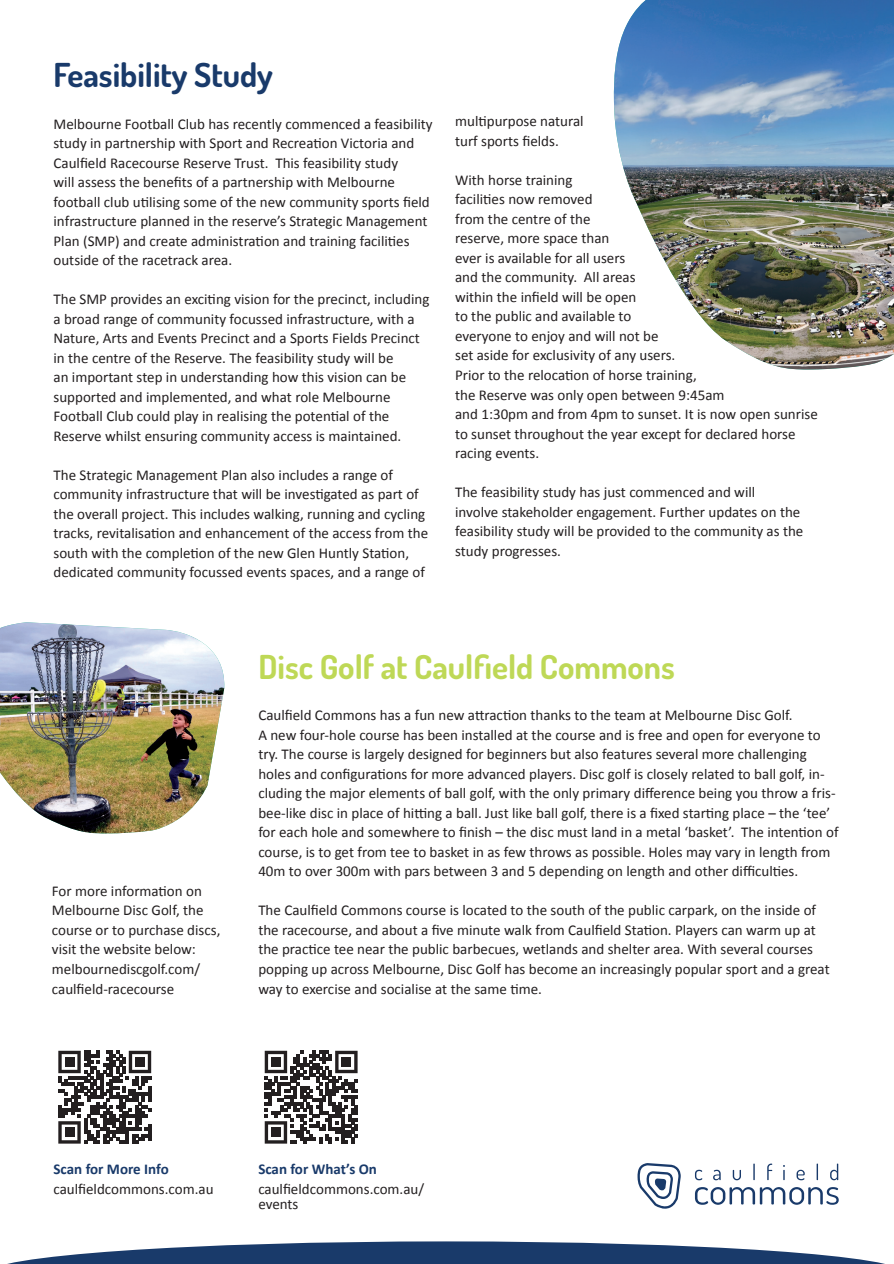
<style>
.page{position:relative;width:894px;height:1264px;background:#fff}
.page>*{position:absolute;margin:0;border:0;box-sizing:border-box;transform-origin:0 0}
.t1{font:700 33px "Dosis";color:#bed856}
.t2{font:700 33px "Dosis";color:#193a6a}
.t3{font:15px/19.5px "Calibri";color:#231f20}
.t4{font:700 15px "Calibri";color:#193a6a}
</style>
<div class="page">
<svg style="left:58px;top:1050px;width:93px;height:93px"></svg>
<div style="left:65px;top:1057px;width:9px;height:9px;background:#231f20"></div>
<div style="left:135px;top:1057px;width:10px;height:9px;background:#231f20"></div>
<div style="left:65px;top:1127px;width:9px;height:10px;background:#231f20"></div>
<svg style="left:265px;top:1050px;width:92px;height:93px"></svg>
<div style="left:271px;top:1057px;width:10px;height:9px;background:#231f20"></div>
<div style="left:341px;top:1057px;width:10px;height:9px;background:#231f20"></div>
<div style="left:271px;top:1127px;width:10px;height:10px;background:#231f20"></div>
<svg style="left:695px;top:1169px;width:7px;height:11px"></svg>
<svg style="left:713px;top:1169px;width:7px;height:11px"></svg>
<svg style="left:732px;top:1170px;width:9px;height:10px"></svg>
<svg style="left:753px;top:1163px;width:1px;height:17px"></svg>
<svg style="left:767px;top:1163px;width:5px;height:17px"></svg>
<svg style="left:783px;top:1165px;width:2px;height:15px"></svg>
<svg style="left:796px;top:1169px;width:8px;height:11px"></svg>
<svg style="left:816px;top:1163px;width:2px;height:17px"></svg>
<svg style="left:830px;top:1163px;width:8px;height:17px"></svg>
<svg style="left:637px;top:1163px;width:44px;height:45px"></svg>
<svg style="left:695px;top:1187px;width:143px;height:17px"></svg>
<img style="left:613px;top:0;width:281px;height:369px">
<img style="left:0;top:622px;width:225px;height:211px">
<svg style="left:7px;top:1241px;width:878px;height:23px"></svg>
<h1 class="t2" style="left:54px;top:53px;width:221px">Feasibility Study</h1>
<p class="t3" style="left:54px;top:113px;width:381px">Melbourne Football Club has recently commenced a feasibility study in partnership with Sport and Recreation Victoria and Caulfield Racecourse Reserve Trust. This feasibility study<br>will assess the benefits of a partnership with Melbourne football club utilising some of the new community sports field infrastructure planned in the reserve’s Strategic Management Plan (SMP) and create administration and training facilities outside of the racetrack area.</p>
<p class="t3" style="left:54px;top:289px;width:377px">The SMP provides an exciting vision for the precinct, including a broad range of community focussed infrastructure, with a Nature, Arts and Events Precinct and a Sports Fields Precinct in the centre of the Reserve. The feasibility study will be<br>an important step in understanding how this vision can be supported and implemented, and what role Melbourne Football Club could play in realising the potential of the Reserve whilst ensuring community access is maintained.</p>
<p class="t3" style="left:54px;top:464px;width:376px">The Strategic Management Plan also includes a range of community infrastructure that will be investigated as part of the overall project. This includes walking, running and cycling tracks, revitalisation and enhancement of the access from the south with the completion of the new Glen Huntly Station, dedicated community focussed events spaces, and a range of</p>
<p class="t3" style="left:455px;top:111px;width:130px">multipurpose natural turf sports fields.</p>
<p class="t3" style="left:455px;top:170px;width:364px">With horse training<br>facilities now removed<br>from the centre of the<br>reserve, more space than<br>ever is available for all users<br>and the community. All areas<br>within the infield will be open<br>to the public and available to<br>everyone to enjoy and will not be<br>set aside for exclusivity of any users.<br>Prior to the relocation of horse training,<br>the Reserve was only open between 9:45am<br>and 1:30pm and from 4pm to sunset. It is now open sunrise to sunset throughout the year except for declared horse racing events.</p>
<p class="t3" style="left:455px;top:482px;width:350px">The feasibility study has just commenced and will<br>involve stakeholder engagement. Further updates on the feasibility study will be provided to the community as the study progresses.</p>
<p class="t3" style="left:52px;top:881px;width:170px">For more information on<br>Melbourne Disc Golf, the course or to purchase discs, visit the website below: melbournediscgolf.com/ caulfield-racecourse</p>
<h1 class="t1" style="left:258px;top:644px;width:418px">Disc Golf at Caulfield Commons</h1>
<p class="t3" style="left:258px;top:705px;width:582px">Caulfield Commons has a fun new attraction thanks to the team at Melbourne Disc Golf.<br>A new four-hole course has been installed at the course and is free and open for everyone to try. The course is largely designed for beginners but also features several more challenging holes and configurations for more advanced players. Disc golf is closely related to ball golf, in&shy;cluding the major elements of ball golf, with the only primary difference being you throw a fris&shy;bee-like disc in place of hitting a ball. Just like ball golf, there is a fixed starting place – the ‘tee’ for each hole and somewhere to finish – the disc must land in a metal ‘basket’. The intention of course, is to get from tee to basket in as few throws as possible. Holes may vary in length from 40m to over 300m with pars between 3 and 5 depending on length and other difficulties.</p>
<p class="t3" style="left:258px;top:900px;width:573px">The Caulfield Commons course is located to the south of the public carpark, on the inside of the racecourse, and about a five minute walk from Caulfield Station. Players can warm up at the practice tee near the public barbecues, wetlands and shelter area. With several courses popping up across Melbourne, Disc Golf has become an increasingly popular sport and a great way to exercise and socialise at the same time.</p>
<p class="t4" style="left:54px;top:1158px;width:117px">Scan for More Info</p>
<p class="t3" style="left:54px;top:1178px;width:162px">caulfieldcommons.com.au</p>
<p class="t4" style="left:258px;top:1158px;width:120px">Scan for What’s On</p>
<p class="t3" style="left:258px;top:1181px;width:167px;line-height:15px">caulfieldcommons.com.au/ events</p>
</div>
